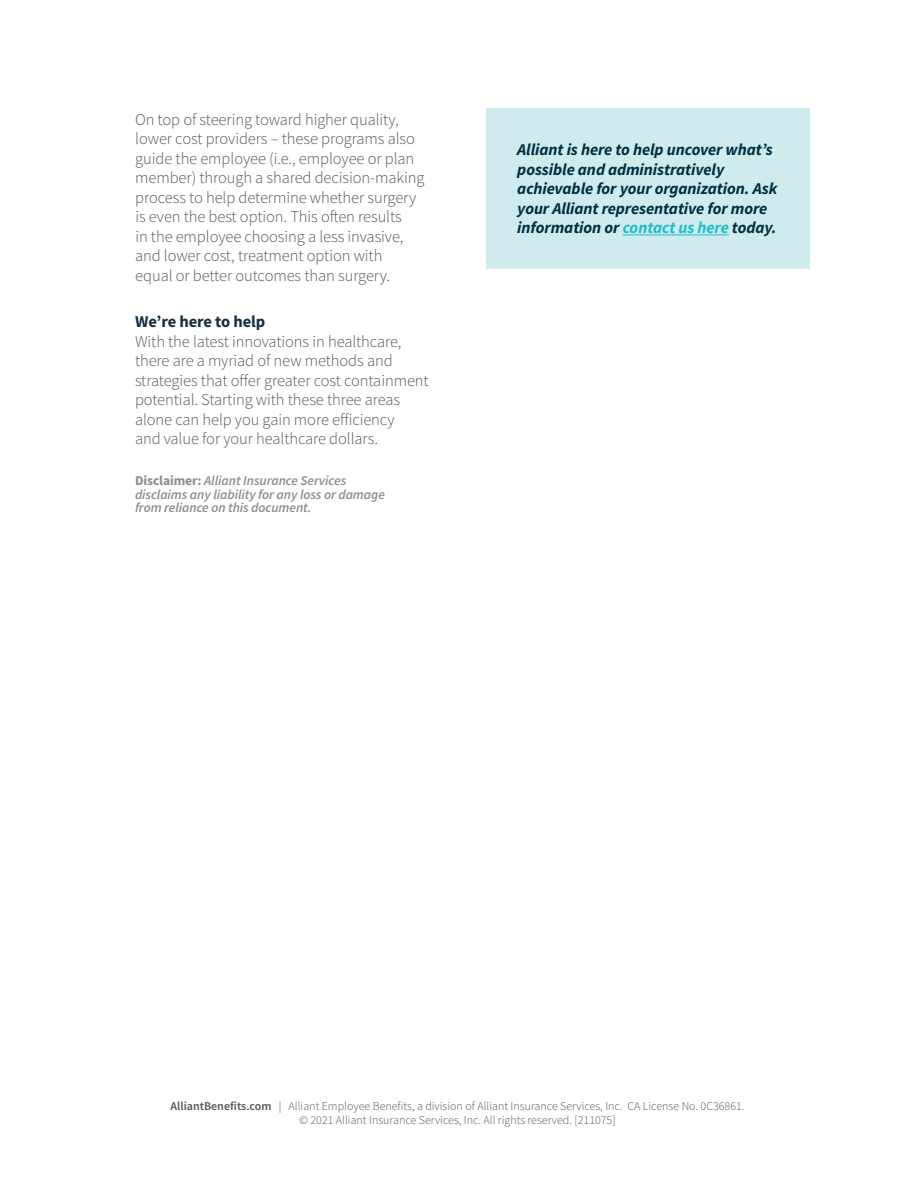
<style>
.page{position:relative;width:918px;height:1188px;background:#fff}
.page>*{position:absolute;margin:0;border:0;box-sizing:border-box;transform-origin:0 0}
.t1{font:300 16.5px/19.5px "Source Sans Pro";letter-spacing:-.005em;color:#555}
.t2{font:italic 700 16.5px/19.5px "Source Sans Pro";letter-spacing:-.005em;color:#002f42}
.t3{font:700 16.5px "Source Sans Pro";letter-spacing:-.005em;color:#152f41}
.t4{font:italic 600 13.5px/13.5px "Source Sans Pro";letter-spacing:-.005em;color:#8c8c8f}
.t5{font:300 12px/14.4px "Source Sans Pro";color:#555;text-align:center}
.s1{font-weight:700;font-style:normal}
.s2{color:#1cbeca}
.s3{font-weight:600}
</style>
<div class="page">
<div style="left:486px;top:108px;width:324px;height:161px;background:#cfebee"></div>
<hr style="left:623px;top:234px;width:106px;height:1px;background:#1cbeca">
<p class="t1" style="left:135px;top:110px;width:291px">On top of steering toward higher quality, lower cost providers – these programs also guide the employee (i.e., employee or plan member) through a shared decision-making process to help determine whether surgery is even the best option. This often results<br>in the employee choosing a less invasive, and lower cost, treatment option with<br>equal or better outcomes than surgery.</p>
<p class="t3" style="left:135px;top:310px;width:132px">We’re here to help</p>
<p class="t1" style="left:135px;top:332px;width:295px">With the latest innovations in healthcare, there are a myriad of new methods and strategies that offer greater cost containment potential. Starting with these three areas alone can help you gain more efficiency<br>and value for your healthcare dollars.</p>
<p class="t4" style="left:135px;top:474px;width:251px"><span class="s1">Disclaimer:</span> Alliant Insurance Services disclaims any liability for any loss or damage from reliance on this document.</p>
<p class="t2" style="left:517px;top:140px;width:262px">Alliant is here to help uncover what’s possible and administratively achievable for your organization. Ask your Alliant representative for more information or <span class="s2">contact us here</span> today.</p>
<p class="t5" style="left:170px;top:1099px;width:576px"><span class="s3">AlliantBenefits.com</span> | Alliant Employee Benefits, a division of Alliant Insurance Services, Inc. CA License No. 0C36861. © 2021 Alliant Insurance Services, Inc. All rights reserved. [211075]</p>
</div>
